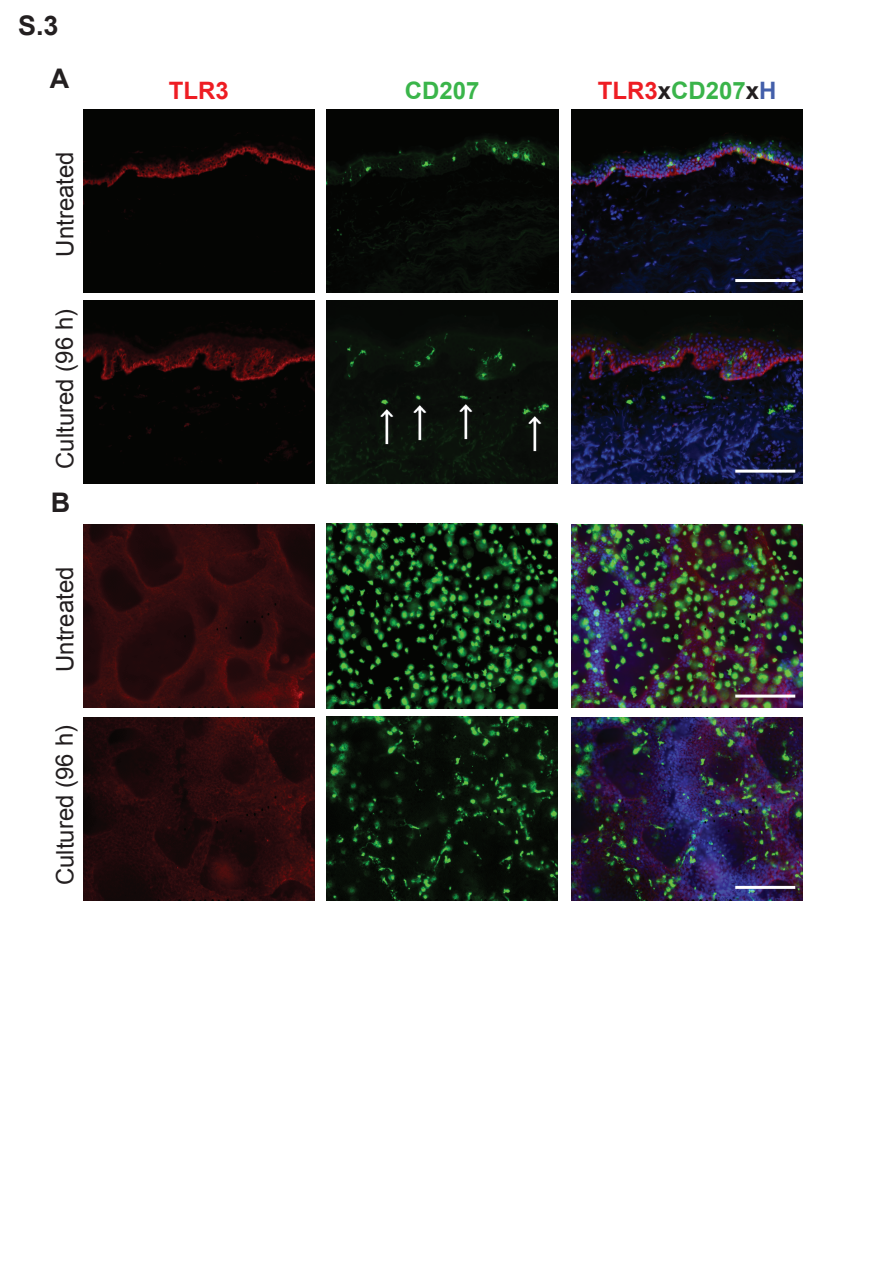
<style>
.page{position:relative;width:893px;height:1263px;background:#fff}
.page>*{position:absolute;margin:0;border:0;box-sizing:border-box;transform-origin:0 0}
.t1{font:700 27px "Arial";color:#231f20}
.t2{font:24px "Arial";letter-spacing:-.005em;color:#231f20}
.t3{font:700 24px "Arial";color:#3ab44a}
.t4{font:700 24px "Arial";color:#3ab54a}
.t5{font:700 24px "Arial";color:#ee1d23}
.s1{color:#ee1d23}
.s2{color:#231f20}
.s3{color:#435faa}
</style>
<div class="page">
<img style="left:326px;top:109px;width:232px;height:183px">
<img style="left:83px;top:109px;width:231px;height:183px">
<img style="left:83px;top:301px;width:231px;height:183px">
<img style="left:327px;top:524px;width:231px;height:184px">
<img style="left:83px;top:524px;width:231px;height:183px">
<img style="left:327px;top:717px;width:231px;height:183px">
<img style="left:83px;top:717px;width:231px;height:183px">
<img style="left:572px;top:109px;width:231px;height:183px">
<img style="left:572px;top:301px;width:231px;height:183px">
<img style="left:572px;top:524px;width:231px;height:183px">
<img style="left:572px;top:717px;width:231px;height:183px">
<img style="left:327px;top:301px;width:231px;height:183px">
<img style="left:374px;top:399px;width:31px;height:47px">
<img style="left:452px;top:395px;width:31px;height:47px">
<img style="left:521px;top:407px;width:31px;height:47px">
<img style="left:406px;top:395px;width:31px;height:47px">
<hr style="left:735px;top:279px;width:60px;height:3px;background:#fff">
<hr style="left:735px;top:470px;width:60px;height:3px;background:#fff">
<hr style="left:735px;top:695px;width:60px;height:3px;background:#fff">
<hr style="left:735px;top:886px;width:60px;height:3px;background:#fff">
<p class="t1" style="left:18px;top:8px;width:42px">S.3</p>
<p class="t1" style="left:50px;top:60px;width:21px">A</p>
<p class="t2" style="left:49px;top:257px;width:107px;rotate:-90deg">Untreated</p>
<p class="t2" style="left:49px;top:469px;width:162px;rotate:-90deg">Cultured (96 h)</p>
<p class="t1" style="left:51px;top:485px;width:21px">B</p>
<p class="t2" style="left:49px;top:672px;width:107px;rotate:-90deg">Untreated</p>
<p class="t2" style="left:49px;top:885px;width:162px;rotate:-90deg">Cultured (96 h)</p>
<p class="t5" style="left:169px;top:75px;width:61px">TLR3</p>
<p class="t4" style="left:405px;top:75px;width:76px">CD207</p>
<p class="t3" style="left:598px;top:75px;width:180px"><span class="s1">TLR3</span><span class="s2">x</span>CD207<span class="s2">x</span><span class="s3">H</span></p>
</div>
